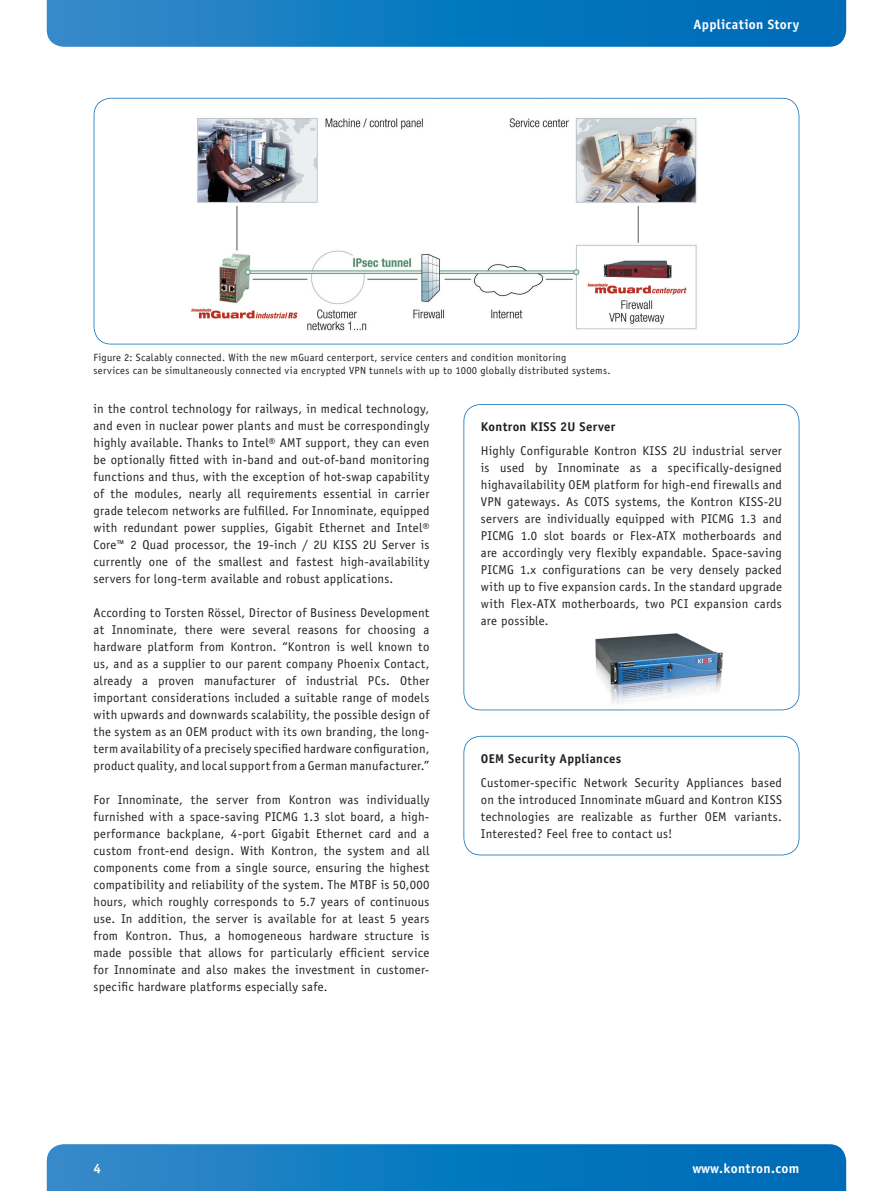
<style>
.page{position:relative;width:893px;height:1191px;background:#fff}
.page>*{position:absolute;margin:0;border:0;box-sizing:border-box;transform-origin:0 0}
.t1{font:700 13.5px "Officina Sans";letter-spacing:.025em;color:#fff}
.t2{font:12.75px/17px "Officina Sans";letter-spacing:.02em;color:#231f20;text-align:justify}
.t3{font:700 12.75px "Officina Sans";letter-spacing:.025em;color:#231f20}
.t4{font:10.5px/12.6px "Officina Sans";letter-spacing:.025em;color:#231f20}
</style>
<div class="page">
<svg style="left:47px;top:0;width:799px;height:47px;background:#117ac0"></svg>
<svg style="left:47px;top:1144px;width:799px;height:47px;background:#117ac0"></svg>
<svg style="left:94px;top:98px;width:705px;height:246px"></svg>
<svg style="left:463px;top:404px;width:336px;height:306px"></svg>
<svg style="left:463px;top:736px;width:336px;height:119px"></svg>
<p class="t1" style="left:693px;top:19px;width:108px">Application Story</p>
<p class="t4" style="left:94px;top:352px;width:518px">Figure 2: Scalably connected. With the new mGuard centerport, service centers and condition monitoring<br>services can be simultaneously connected via encrypted VPN tunnels with up to 1000 globally distributed systems.</p>
<p class="t2" style="left:94px;top:401px;width:337px">in the control technology for railways, in medical technology, and even in nuclear power plants and must be correspondingly highly available. Thanks to Intel® AMT support, they can even be optionally fitted with in-band and out-of-band monitoring functions and thus, with the exception of hot-swap capability of the modules, nearly all requirements essential in carrier grade telecom networks are fulfilled. For Innominate, equipped with redundant power supplies, Gigabit Ethernet and Intel® Core™ 2 Quad processor, the 19-inch / 2U KISS 2U Server is currently one of the smallest and fastest high-availability servers for long-term available and robust applications.</p>
<p class="t2" style="left:94px;top:605px;width:337px">According to Torsten Rössel, Director of Business Development at Innominate, there were several reasons for choosing a hardware platform from Kontron. “Kontron is well known to us, and as a supplier to our parent company Phoenix Contact, already a proven manufacturer of industrial PCs. Other important considerations included a suitable range of models with upwards and downwards scalability, the possible design of the system as an OEM product with its own branding, the long&shy;term availability of a precisely specified hardware configuration, product quality, and local support from a German manufacturer.”</p>
<p class="t2" style="left:94px;top:792px;width:337px">For Innominate, the server from Kontron was individually furnished with a space-saving PICMG 1.3 slot board, a high&shy;performance backplane, 4-port Gigabit Ethernet card and a custom front-end design. With Kontron, the system and all components come from a single source, ensuring the highest compatibility and reliability of the system. The MTBF is 50,000 hours, which roughly corresponds to 5.7 years of continuous use. In addition, the server is available for at least 5 years from Kontron. Thus, a homogeneous hardware structure is made possible that allows for particularly efficient service for Innominate and also makes the investment in customer&shy;specific hardware platforms especially safe.</p>
<p class="t3" style="left:481px;top:422px;width:136px">Kontron KISS 2U Server</p>
<p class="t2" style="left:481px;top:443px;width:303px">Highly Configurable Kontron KISS 2U industrial server is used by Innominate as a specifically-designed highavailability OEM platform for high-end firewalls and VPN gateways. As COTS systems, the Kontron KISS-2U servers are individually equipped with PICMG 1.3 and PICMG 1.0 slot boards or Flex-ATX motherboards and are accordingly very flexibly expandable. Space-saving PICMG 1.x configurations can be very densely packed with up to five expansion cards. In the standard upgrade with Flex-ATX motherboards, two PCI expansion cards are possible.</p>
<p class="t3" style="left:481px;top:753px;width:142px">OEM Security Appliances</p>
<p class="t2" style="left:481px;top:775px;width:302px">Customer-specific Network Security Appliances based on the introduced Innominate mGuard and Kontron KISS technologies are realizable as further OEM variants.<br>Interested? Feel free to contact us!</p>
<p class="t1" style="left:94px;top:1163px;width:9px">4</p>
<p class="t1" style="left:692px;top:1163px;width:109px">www.kontron.com</p>
</div>
